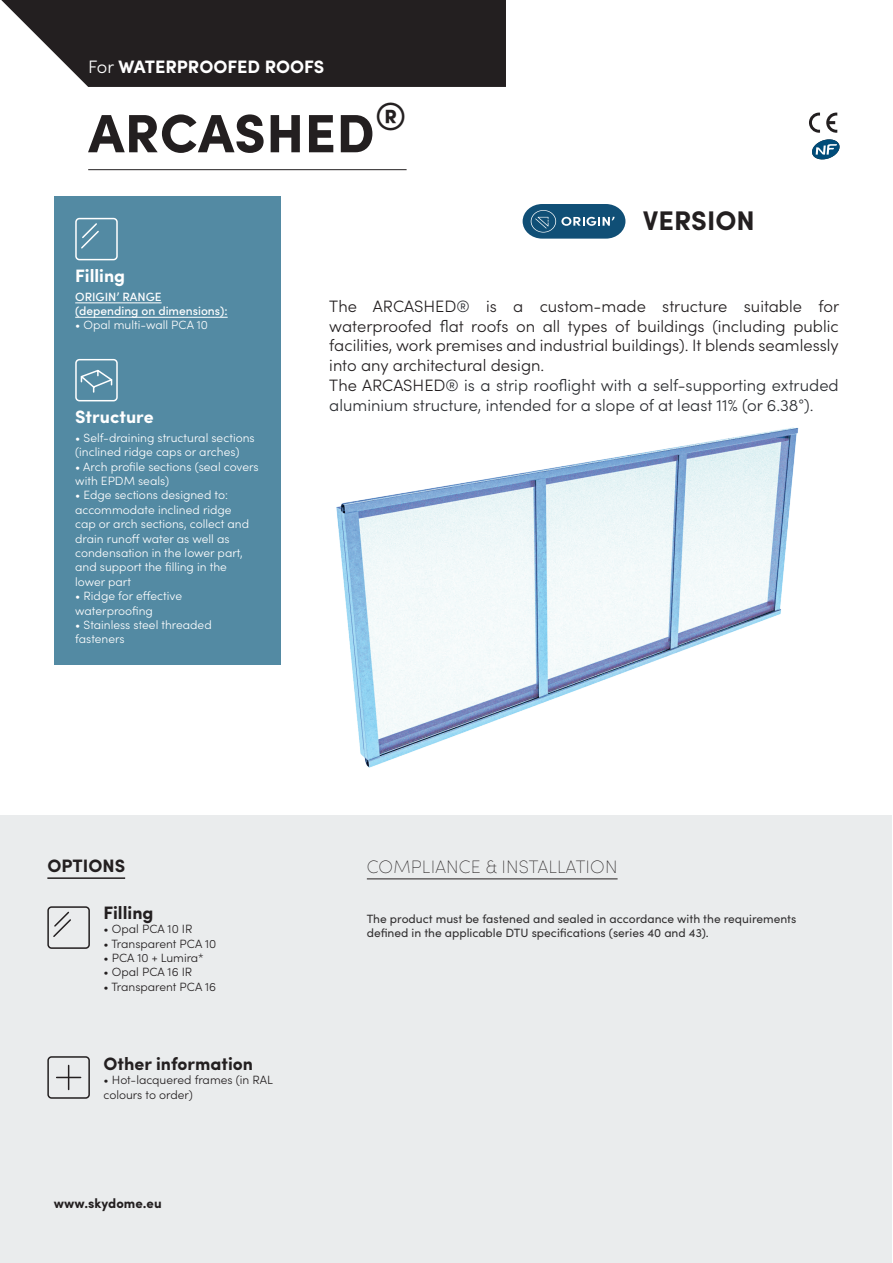
<style>
.page{position:relative;width:893px;height:1263px;background:#fff}
.page>*{position:absolute;margin:0;border:0;box-sizing:border-box;transform-origin:0 0}
.t1{font:900 54px "Sofia Pro";letter-spacing:.01em;color:#231f20}
.t2{font:700 27px "Sofia Pro";color:#231f20}
.t3{font:700 18px "Sofia Pro";color:#fff}
.t4{font:700 18px "Sofia Pro";color:#231f20}
.t5{font:200 18px "Sofia Pro";letter-spacing:.01em;color:#231f20}
.t6{font:300 16.5px/19.8px "Sofia Pro";color:#231f20}
.t7{font:700 13.5px "Sofia Pro";color:#231f20}
.t8{font:300 12px/14.4px "Sofia Pro";color:#fff}
.t9{font:12px/14.4px "Sofia Pro";color:#312f30}
.t10{font:300 12px/14.4px "Sofia Pro";color:#231f20}
.t11{font:500 12px/14.4px "Sofia Pro";color:#fff}
.s1{font-weight:300}
.s2{color:#2b2d31}
</style>
<div class="page">
<div style="left:54px;top:197px;width:227px;height:468px;background:#538aa3"></div>
<hr style="left:75px;top:302px;width:87px;height:1px;background:#fff">
<hr style="left:75px;top:317px;width:153px;height:1px;background:#fff">
<div style="left:75px;top:218px;width:43px;height:42px;border:2px solid #fff;border-radius:3px"></div>
<svg style="left:81px;top:223px;width:18px;height:26px"></svg>
<div style="left:75px;top:359px;width:43px;height:42px;border:2px solid #fff;border-radius:3px"></div>
<svg style="left:80px;top:369px;width:33px;height:24px"></svg>
<div style="left:0;top:816px;width:892px;height:447px;background:#eaeced"></div>
<hr style="left:47px;top:877px;width:78px;height:2px;background:#231f20">
<div style="left:47px;top:906px;width:43px;height:43px;border:2px solid #231f20;border-radius:3px"></div>
<svg style="left:53px;top:911px;width:18px;height:26px"></svg>
<div style="left:47px;top:1056px;width:43px;height:43px;border:2px solid #231f20;border-radius:3px"></div>
<svg style="left:57px;top:1065px;width:24px;height:24px"></svg>
<svg style="left:1px;top:0;width:505px;height:87px;background:#373334"></svg>
<hr style="left:88px;top:169px;width:319px;height:1px;background:#231f20">
<svg style="left:809px;top:113px;width:31px;height:47px"></svg>
<svg style="left:523px;top:204px;width:102px;height:35px;background:#386c8d"></svg>
<hr style="left:367px;top:878px;width:251px;height:1px;background:#231f20">
<img style="left:336px;top:427px;width:463px;height:341px">
<h3 class="t3" style="left:88px;top:53px;width:238px"><span class="s1">For</span> WATERPROOFED ROOFS</h3>
<h1 class="t1" style="left:88px;top:91px;width:320px">ARCASHED<sup>®</sup></h1>
<h2 class="t2" style="left:643px;top:199px;width:113px">VERSION</h2>
<h3 class="t3" style="left:75px;top:262px;width:52px">Filling</h3>
<p class="t11" style="left:75px;top:288px;width:154px">ORIGIN’ RANGE (depending on dimensions):</p>
<p class="t8" style="left:75px;top:317px;width:134px">• Opal multi-wall PCA 10</p>
<h3 class="t3" style="left:75px;top:403px;width:80px">Structure</h3>
<p class="t8" style="left:75px;top:430px;width:181px">• Self-draining structural sections (inclined ridge caps or arches)</p>
<p class="t8" style="left:75px;top:458px;width:185px">• Arch profile sections (seal covers with EPDM seals)</p>
<p class="t8" style="left:75px;top:487px;width:175px">• Edge sections designed to: accommodate inclined ridge cap or arch sections, collect and drain runoff water as well as condensation in the lower part, and support the filling in the lower part</p>
<p class="t8" style="left:75px;top:588px;width:108px">• Ridge for effective waterproofing</p>
<p class="t8" style="left:75px;top:617px;width:138px">• Stainless steel threaded fasteners</p>
<p class="t6" style="left:329px;top:295px;width:511px">The ARCASHED<span class="s2">®</span> is a custom-made structure suitable for waterproofed flat roofs on all types of buildings (including public facilities, work premises and industrial buildings). It blends seamlessly into any architectural design.<br>The ARCASHED<span class="s2">® is a strip rooflight with a self-supporting extruded aluminium structure, intended for a slope of at least 11% (or 6.38°).</span></p>
<h3 class="t4" style="left:47px;top:852px;width:79px">OPTIONS</h3>
<h3 class="t4" style="left:104px;top:899px;width:52px">Filling</h3>
<p class="t10" style="left:104px;top:921px;width:91px">• Opal PCA 10 IR</p>
<p class="t10" style="left:104px;top:935px;width:114px">• Transparent PCA 10</p>
<p class="t10" style="left:104px;top:950px;width:102px">• PCA 10 + Lumira*</p>
<p class="t10" style="left:104px;top:964px;width:90px">• Opal PCA 16 IR</p>
<p class="t10" style="left:104px;top:979px;width:114px">• Transparent PCA 16</p>
<h3 class="t4" style="left:104px;top:1050px;width:151px">Other information</h3>
<p class="t10" style="left:104px;top:1072px;width:171px">• Hot-lacquered frames (in RAL colours to order)</p>
<p class="t7" style="left:54px;top:1193px;width:109px">www.skydome.eu</p>
<h3 class="t5" style="left:367px;top:854px;width:252px">COMPLIANCE &amp; INSTALLATION</h3>
<p class="t9" style="left:367px;top:911px;width:431px">The product must be fastened and sealed in accordance with the requirements defined in the applicable DTU specifications (series 40 and 43).</p>
</div>
